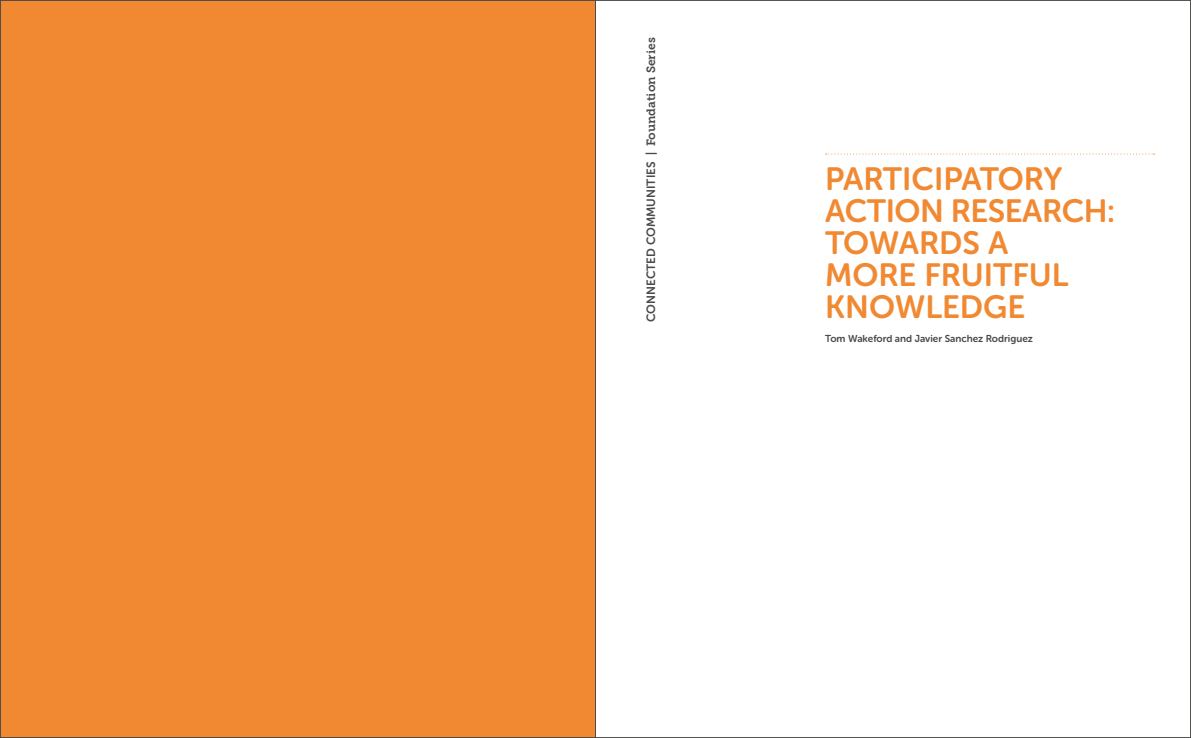
<style>
.page{position:relative;width:1191px;height:738px;background:#fff}
.page>*{position:absolute;margin:0;border:0;box-sizing:border-box;transform-origin:0 0}
.t1{font:32px/32px "Museo Sans Rounded 700";color:#f18932}
.t2{font:12px "Museo Sans Rounded 700";color:#4a4a49}
.t3{font:10px "Museo Sans Rounded 700";color:#4a4a49}
.s1{font-family:"Museo Slab 700"}
</style>
<div class="page">
<div style="left:0;top:0;width:595px;height:737px;background:#f18932"></div>
<svg style="left:825px;top:153px;width:329px;height:1px"></svg>
<hr style="left:595px;top:0;width:1px;height:737px;background:#4a4a49">
<p class="t2" style="left:644px;top:321px;width:286px;rotate:-90deg">CONNECTED COMMUNITIES | <span class="s1">Foundation Series</span></p>
<p class="t1" style="left:825px;top:163px;width:291px">PARTICIPATORY<br>ACTION RESEARCH:<br>TOWARDS A<br>MORE FRUITFUL<br>KNOWLEDGE</p>
<p class="t3" style="left:825px;top:333px;width:209px">Tom Wakeford and Javier Sanchez Rodriguez</p>
</div>
